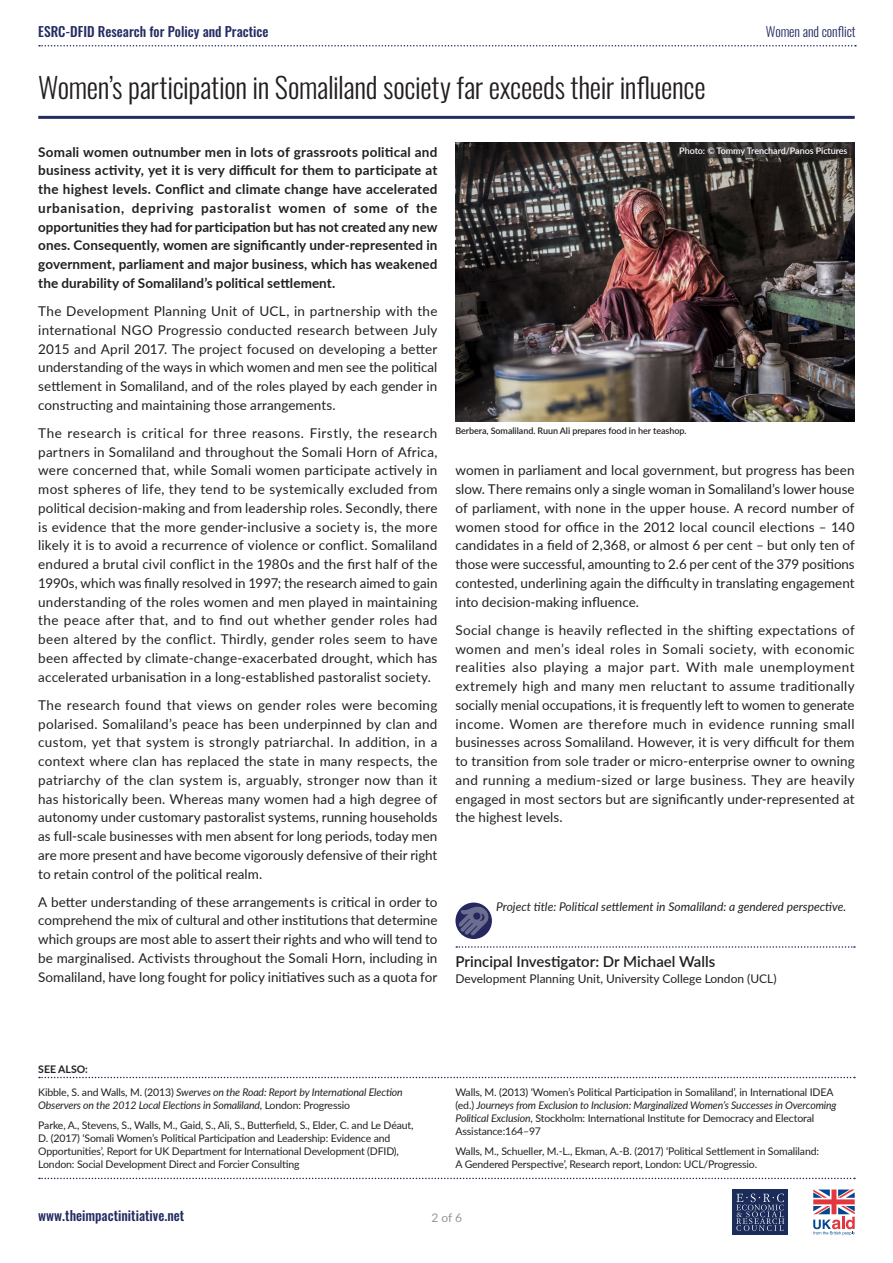
<style>
.page{position:relative;width:893px;height:1263px;background:#fff}
.page>*{position:absolute;margin:0;border:0;box-sizing:border-box;transform-origin:0 0}
.t1{font:300 28.5px "Oswald";letter-spacing:-.01em;color:#231f20}
.t2{font:600 15px "Lato";color:#231f20}
.t3{font:13.5px/18.8px "Lato";letter-spacing:.005em;color:#231f20;text-align:justify}
.t4{font:700 13.5px/18.8px "Lato";letter-spacing:.005em;color:#231f20;text-align:justify}
.t5{font:500 13.5px "Oswald";color:#242b63}
.t6{font:300 13.5px "Oswald";letter-spacing:-.005em;color:#242b63}
.t7{font:italic 12px "Lato";color:#231f20}
.t8{font:12px "Lato";color:#231f20}
.t9{font:12px "Lato";color:#939598}
.t10{font:10.5px/12.9px "Lato";letter-spacing:-.015em;color:#231f20}
.t11{font:italic 10.5px/12.9px "Lato";letter-spacing:-.01em;color:#231f20}
.t12{font:700 10.5px "Lato";color:#231f20}
.t13{font:600 9px "Lato";letter-spacing:-.005em;color:#231f20}
.t14{font:600 9px "Lato";letter-spacing:-.01em;color:#fff}
.s1{font-style:normal}
.s2{font-style:italic}
</style>
<div class="page">
<svg style="left:813px;top:1189px;width:42px;height:46px"></svg>
<svg style="left:39px;top:1178px;width:816px;height:1px"></svg>
<div style="left:732px;top:1189px;width:55px;height:46px;background:#1b2b5a"></div>
<svg style="left:736px;top:1193px;width:48px;height:38px"></svg>
<hr style="left:38px;top:116px;width:817px;height:3px;background:#242b63">
<svg style="left:39px;top:1077px;width:816px;height:1px"></svg>
<svg style="left:456px;top:946px;width:399px;height:2px"></svg>
<svg style="left:455px;top:902px;width:37px;height:37px"></svg>
<img style="left:459px;top:906px;width:30px;height:29px">
<svg style="left:39px;top:45px;width:817px;height:2px"></svg>
<img style="left:455px;top:142px;width:400px;height:279px">
<svg style="left:675px;top:142px;width:180px;height:16px;background:#332f2e"></svg>
<p class="t5" style="left:38px;top:24px;width:232px">ESRC-DFID Research for Policy and Practice</p>
<p class="t6" style="left:766px;top:19px;width:91px">Women and conflict</p>
<h1 class="t1" style="left:38px;top:62px;width:669px">Women’s participation in Somaliland society far exceeds their influence</h1>
<p class="t4" style="left:38px;top:142px;width:401px">Somali women outnumber men in lots of grassroots political and business activity, yet it is very difficult for them to participate at the highest levels. Conflict and climate change have accelerated urbanisation, depriving pastoralist women of some of the opportunities they had for participation but has not created any new ones. Consequently, women are significantly under-represented in government, parliament and major business, which has weakened the durability of Somaliland’s political settlement.</p>
<p class="t3" style="left:38px;top:301px;width:401px">The Development Planning Unit of UCL, in partnership with the international NGO Progressio conducted research between July 2015 and April 2017. The project focused on developing a better understanding of the ways in which women and men see the political settlement in Somaliland, and of the roles played by each gender in constructing and maintaining those arrangements.</p>
<p class="t3" style="left:38px;top:423px;width:401px">The research is critical for three reasons. Firstly, the research partners in Somaliland and throughout the Somali Horn of Africa, were concerned that, while Somali women participate actively in most spheres of life, they tend to be systemically excluded from political decision-making and from leadership roles. Secondly, there is evidence that the more gender-inclusive a society is, the more likely it is to avoid a recurrence of violence or conflict. Somaliland endured a brutal civil conflict in the 1980s and the first half of the 1990s, which was finally resolved in 1997; the research aimed to gain understanding of the roles women and men played in maintaining the peace after that, and to find out whether gender roles had been altered by the conflict. Thirdly, gender roles seem to have been affected by climate-change-exacerbated drought, which has accelerated urbanisation in a long-established pastoralist society.</p>
<p class="t3" style="left:38px;top:695px;width:401px">The research found that views on gender roles were becoming polarised. Somaliland’s peace has been underpinned by clan and custom, yet that system is strongly patriarchal. In addition, in a context where clan has replaced the state in many respects, the patriarchy of the clan system is, arguably, stronger now than it has historically been. Whereas many women had a high degree of autonomy under customary pastoralist systems, running households as full-scale businesses with men absent for long periods, today men are more present and have become vigorously defensive of their right to retain control of the political realm.</p>
<p class="t3" style="left:38px;top:892px;width:401px">A better understanding of these arrangements is critical in order to comprehend the mix of cultural and other institutions that determine which groups are most able to assert their rights and who will tend to be marginalised. Activists throughout the Somali Horn, including in Somaliland, have long fought for policy initiatives such as a quota for</p>
<p class="t14" style="left:679px;top:144px;width:170px">Photo: © Tommy Trenchard/Panos Pictures</p>
<p class="t13" style="left:455px;top:424px;width:233px">Berbera, Somaliland. Ruun Ali prepares food in her teashop.</p>
<p class="t3" style="left:455px;top:460px;width:401px">women in parliament and local government, but progress has been slow. There remains only a single woman in Somaliland’s lower house of parliament, with none in the upper house. A record number of women stood for office in the 2012 local council elections – 140 candidates in a field of 2,368, or almost 6 per cent – but only ten of those were successful, amounting to 2.6 per cent of the 379 positions contested, underlining again the difficulty in translating engagement into decision-making influence.</p>
<p class="t3" style="left:455px;top:620px;width:401px">Social change is heavily reflected in the shifting expectations of women and men’s ideal roles in Somali society, with economic realities also playing a major part. With male unemployment extremely high and many men reluctant to assume traditionally socially menial occupations, it is frequently left to women to generate income. Women are therefore much in evidence running small businesses across Somaliland. However, it is very difficult for them to transition from sole trader or micro-enterprise owner to owning and running a medium-sized or large business. They are heavily engaged in most sectors but are significantly under-represented at the highest levels.</p>
<p class="t7" style="left:496px;top:898px;width:352px">Project title: Political settlement in Somaliland: a gendered perspective.</p>
<p class="t2" style="left:455px;top:950px;width:261px">Principal Investigator: Dr Michael Walls</p>
<p class="t8" style="left:455px;top:970px;width:323px">Development Planning Unit, University College London (UCL)</p>
<p class="t12" style="left:38px;top:1061px;width:51px">SEE ALSO:</p>
<p class="t11" style="left:38px;top:1085px;width:366px"><span class="s1">Kibble, S. and Walls, M. (2013)</span> Swerves on the Road: Report by International Election<br>Observers on the 2012 Local Elections in Somaliland<span class="s1">, London: Progressio</span></p>
<p class="t10" style="left:38px;top:1118px;width:377px">Parke, A., Stevens, S., Walls, M., Gaid, S., Ali, S., Butterfield, S., Elder, C. and Le Déaut, D. (2017) ‘Somali Women’s Political Participation and Leadership: Evidence and Opportunities’, Report for UK Department for International Development (DFID), London: Social Development Direct and Forcier Consulting</p>
<p class="t10" style="left:455px;top:1085px;width:383px">Walls, M. (2013) ‘Women’s Political Participation in Somaliland’, in International IDEA (ed.) <span class="s2">Journeys from Exclusion to Inclusion: Marginalized Women’s Successes in Overcoming Political Exclusion</span>, Stockholm: International Institute for Democracy and Electoral Assistance:164–97</p>
<p class="t10" style="left:455px;top:1144px;width:365px">Walls, M., Schueller, M.-L., Ekman, A.-B. (2017) ‘Political Settlement in Somaliland:<br>A Gendered Perspective’, Research report, London: UCL/Progressio.</p>
<p class="t5" style="left:38px;top:1208px;width:148px">www.theimpactinitiative.net</p>
<p class="t9" style="left:431px;top:1209px;width:32px">2 of 6</p>
</div>
